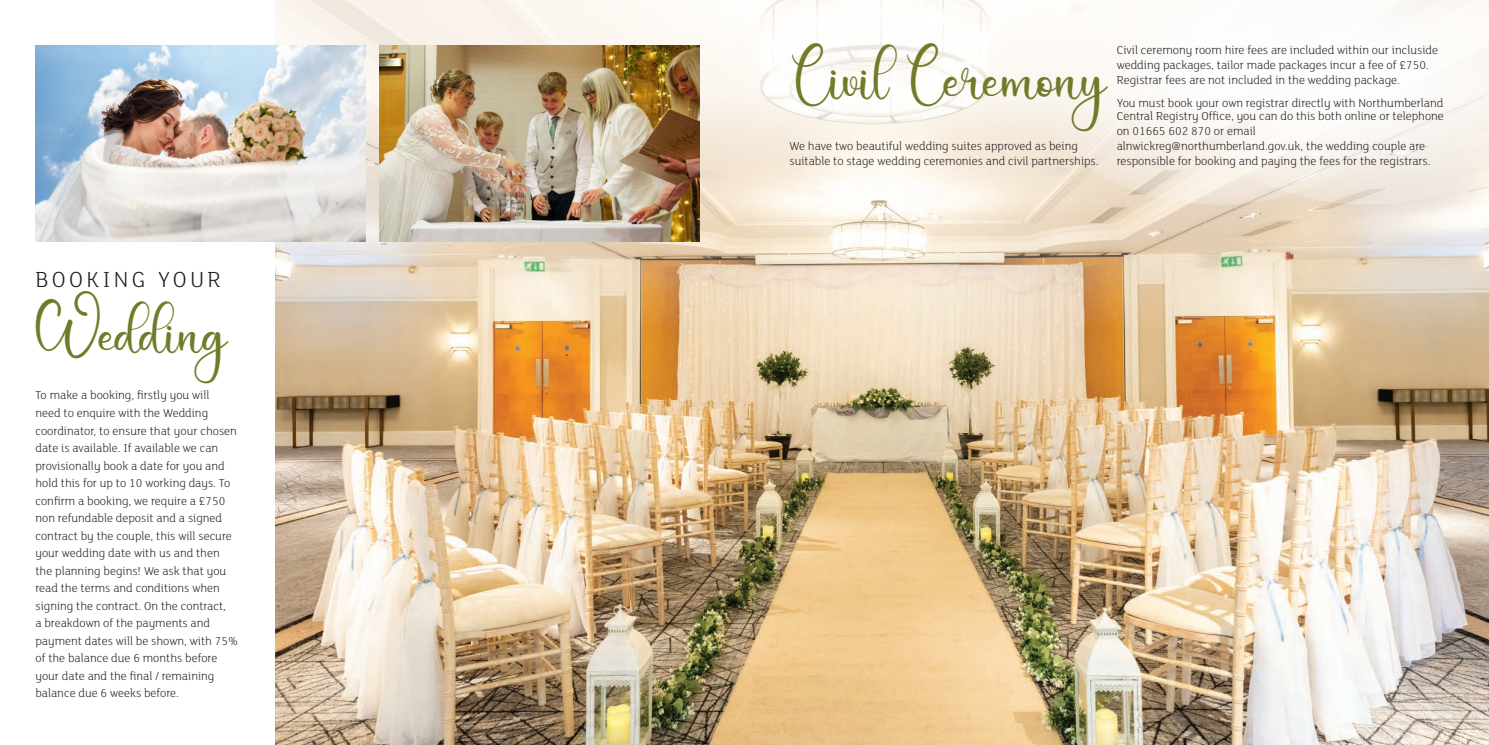
<style>
.page{position:relative;width:1489px;height:745px;background:#fff}
.page>*{position:absolute;margin:0;border:0;box-sizing:border-box;transform-origin:0 0}
.t1{font:47.5px "Wedding";color:#717a27}
.t2{font:44.62px "Wedding";color:#717a27}
.t3{font:300 23.75px "FS Lola";letter-spacing:.14em;color:#231f20}
.t4{font:300 12.5px/17.5px "FS Lola";color:#231f20}
</style>
<div class="page">
<img style="left:276px;top:330px;width:1212px;height:414px">
<svg style="left:269px;top:0;width:1219px;height:330px"></svg>
<img style="left:379px;top:45px;width:320px;height:196px">
<img style="left:35px;top:45px;width:330px;height:196px">
<h3 class="t3" style="left:35px;top:264px;width:187px">BOOKING YOUR</h3>
<h2 class="t2" style="left:35px;top:308px;width:193px">Weddin g</h2>
<p class="t4" style="left:35px;top:386px;width:204px">To make a booking, firstly you will<br>need to enquire with the Wedding coordinator, to ensure that your chosen date is available. If available we can provisionally book a date for you and hold this for up to 10 working days. To confirm a booking, we require a £750 non refundable deposit and a signed contract by the couple, this will secure your wedding date with us and then the planning begins! We ask that you read the terms and conditions when signing the contract. On the contract,<br>a breakdown of the payments and payment dates will be shown, with 75% of the balance due 6 months before your date and the final / remaining balance due 6 weeks before.</p>
<h1 class="t1" style="left:789px;top:51px;width:318px">Civil Ceremony</h1>
<p class="t4" style="left:789px;top:138px;width:310px;line-height:15px">We have two beautiful wedding suites approved as being suitable to stage wedding ceremonies and civil partnerships.</p>
<p class="t4" style="left:1116px;top:42px;width:323px;line-height:15px">Civil ceremony room hire fees are included within our incluside wedding packages, tailor made packages incur a fee of £750.<br>Registrar fees are not included in the wedding package.</p>
<p class="t4" style="left:1116px;top:96px;width:329px;line-height:12.5px">You must book your own registrar directly with Northumberland<br>Central Registry Office, you can do this both online or telephone</p>
<p class="t4" style="left:1116px;top:122px;width:315px;line-height:15px">on 01665 602 870 or email alnwickreg@northumberland.gov.uk, the wedding couple are responsible for booking and paying the fees for the registrars.</p>
</div>
